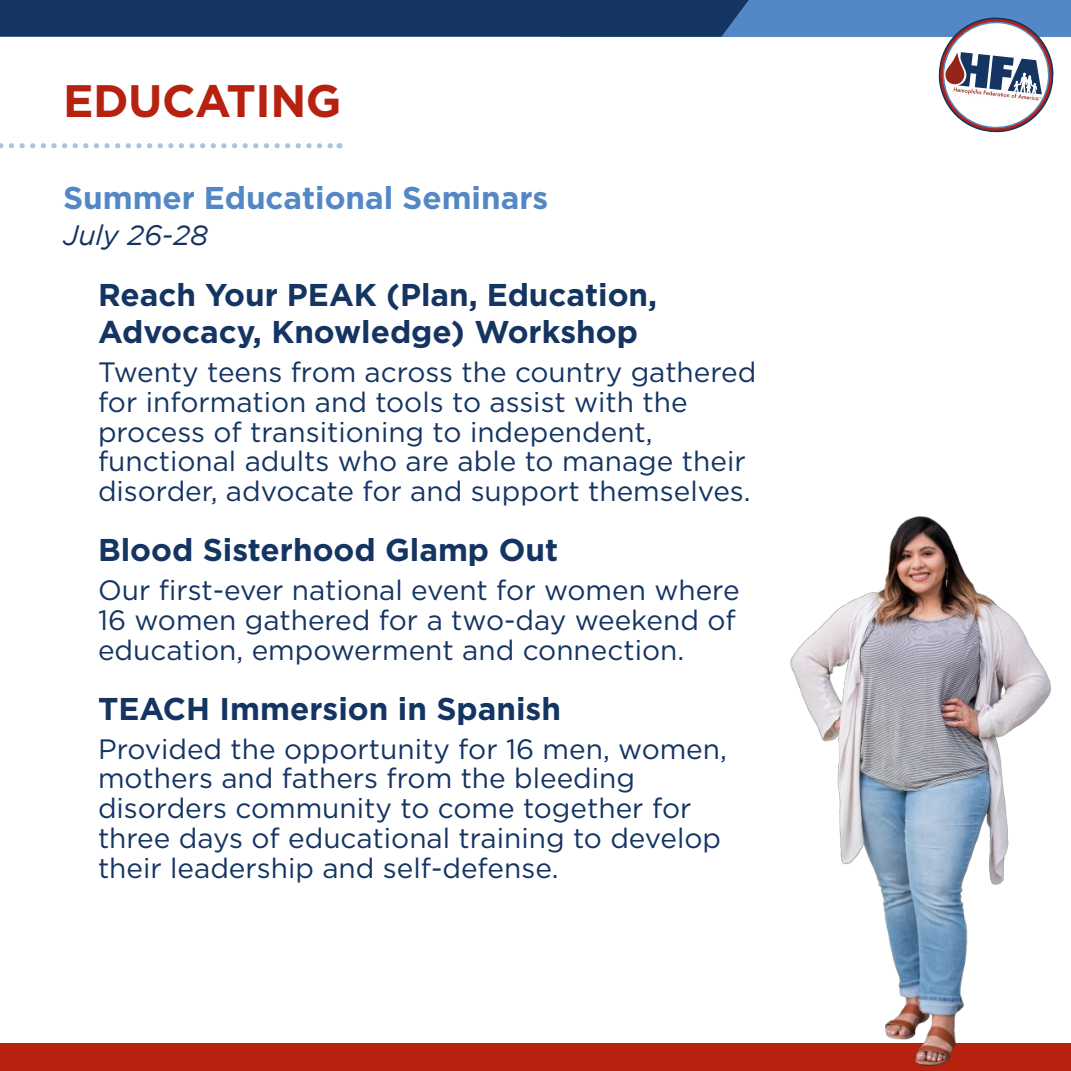
<style>
.page{position:relative;width:1071px;height:1071px;background:#fff}
.page>*{position:absolute;margin:0;border:0;box-sizing:border-box;transform-origin:0 0}
.t1{font:700 45.5px "Gotham";letter-spacing:-.01em;color:#b72110}
.t2{font:700 31.5px/37.8px "Gotham";color:#143462}
.t3{font:700 31.5px "Gotham";color:#5387c6}
.t4{font:28px/29.8px "Gotham";color:#143462}
.t5{font:italic 28px "Gotham";color:#143462}
</style>
<div class="page">
<svg style="left:0;top:143px;width:340px;height:5px"></svg>
<div style="left:561px;top:0;width:510px;height:37px;background:#5387c6"></div>
<div style="left:0;top:0;width:749px;height:37px;background:#143462"></div>
<div style="left:0;top:1043px;width:1071px;height:28px;background:#b72110"></div>
<svg style="left:938px;top:17px;width:116px;height:116px"></svg>
<img style="left:791px;top:516px;width:260px;height:551px">
<h1 class="t1" style="left:63px;top:71px;width:280px">EDUCATING</h1>
<p class="t3" style="left:63px;top:177px;width:487px">Summer Educational Seminars</p>
<p class="t5" style="left:63px;top:220px;width:147px">July 26-28</p>
<p class="t2" style="left:98px;top:275px;width:561px">Reach Your PEAK (Plan, Education,<br>Advocacy, Knowledge) Workshop</p>
<p class="t4" style="left:98px;top:357px;width:660px">Twenty teens from across the country gathered for information and tools to assist with the process of transitioning to independent, functional adults who are able to manage their disorder, advocate for and support themselves.</p>
<p class="t2" style="left:98px;top:531px;width:462px">Blood Sisterhood Glamp Out</p>
<p class="t4" style="left:98px;top:575px;width:643px">Our first-ever national event for women where<br>16 women gathered for a two-day weekend of education, empowerment and connection.</p>
<p class="t2" style="left:98px;top:690px;width:465px">TEACH Immersion in Spanish</p>
<p class="t4" style="left:98px;top:733px;width:631px">Provided the opportunity for 16 men, women, mothers and fathers from the bleeding disorders community to come together for three days of educational training to develop their leadership and self-defense.</p>
</div>
